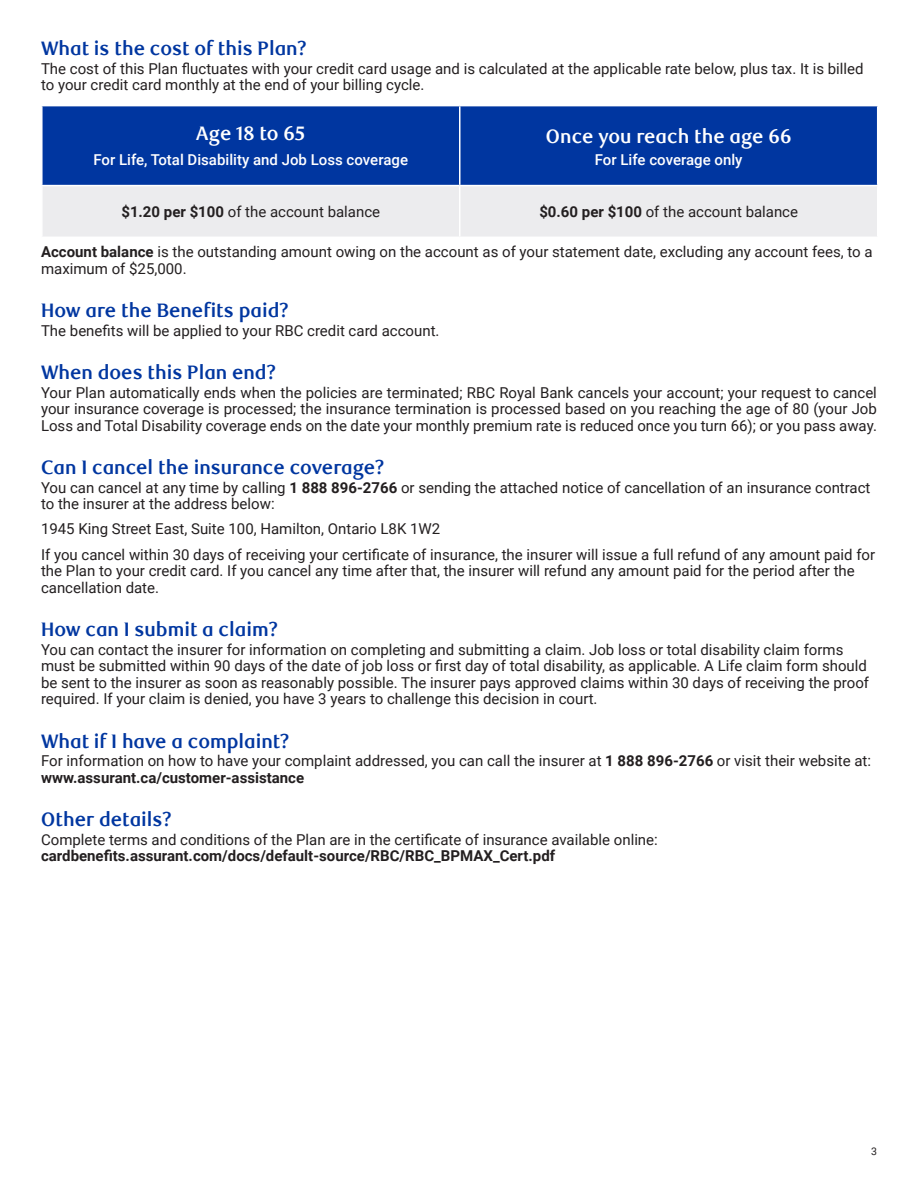
<style>
.page{position:relative;width:918px;height:1188px;background:#fff}
.page>*{position:absolute;margin:0;border:0;box-sizing:border-box;transform-origin:0 0}
.Main_Copy_-_Blue_Hea{font:700 19.5px "RBC Display";color:#0036a0}
.Main_Copy_-_Blue_Hea-2{font:700 19.5px "RBC Display";color:#fff}
.t1{font:15px/16.5px "Roboto";color:#231f20}
.t2{font:500 15px "Roboto";color:#fff}
.t3{font:10.5px "Roboto";color:#231f20}
.s1{font-weight:700}
</style>
<div class="page">
<div style="left:43px;top:106px;width:834px;height:79px;background:#0036a0"></div>
<div style="left:43px;top:186px;width:834px;height:51px;background:#ececee"></div>
<hr style="left:459px;top:106px;width:1px;height:79px;background:#fff">
<hr style="left:459px;top:186px;width:1px;height:51px;background:#fff">
<p class="Main_Copy_-_Blue_Hea" style="left:41px;top:37px;width:267px">What is the cost of this Plan?</p>
<p class="t1" style="left:41px;top:60px;width:824px">The cost of this Plan fluctuates with your credit card usage and is calculated at the applicable rate below, plus tax. It is billed to your credit card monthly at the end of your billing cycle.</p>
<p class="Main_Copy_-_Blue_Hea-2" style="left:196px;top:122px;width:111px">Age 18 to 65</p>
<p class="t2" style="left:93px;top:149px;width:316px">For Life, Total Disability and Job Loss coverage</p>
<p class="Main_Copy_-_Blue_Hea-2" style="left:546px;top:125px;width:247px">Once you reach the age 66</p>
<p class="t2" style="left:595px;top:149px;width:149px">For Life coverage only</p>
<p class="t1" style="left:121px;top:203px;width:260px"><span class="s1">$1.20 per $100</span> of the account balance</p>
<p class="t1" style="left:539px;top:203px;width:260px"><span class="s1">$0.60 per $100</span> of the account balance</p>
<p class="t1" style="left:41px;top:243px;width:833px"><span class="s1">Account balance</span> is the outstanding amount owing on the account as of your statement date, excluding any account fees, to a maximum of $25,000.</p>
<p class="Main_Copy_-_Blue_Hea" style="left:41px;top:299px;width:249px">How are the Benefits paid?</p>
<p class="t1" style="left:41px;top:322px;width:400px">The benefits will be applied to your RBC credit card account.</p>
<p class="Main_Copy_-_Blue_Hea" style="left:41px;top:361px;width:237px">When does this Plan end?</p>
<p class="t1" style="left:41px;top:384px;width:837px;text-align:justify">Your Plan automatically ends when the policies are terminated; RBC Royal Bank cancels your account; your request to cancel your insurance coverage is processed; the insurance termination is processed based on you reaching the age of 80 (your Job Loss and Total Disability coverage ends on the date your monthly premium rate is reduced once you turn 66); or you pass away.</p>
<p class="Main_Copy_-_Blue_Hea" style="left:41px;top:456px;width:345px">Can I cancel the insurance coverage?</p>
<p class="t1" style="left:41px;top:479px;width:831px">You can cancel at any time by calling <span class="s1">1 888 896-2766</span> or sending the attached notice of cancellation of an insurance contract to the insurer at the address below:</p>
<p class="t1" style="left:41px;top:520px;width:401px">1945 King Street East, Suite 100, Hamilton, Ontario L8K 1W2</p>
<p class="t1" style="left:41px;top:545px;width:836px">If you cancel within 30 days of receiving your certificate of insurance, the insurer will issue a full refund of any amount paid for the Plan to your credit card. If you cancel any time after that, the insurer will refund any amount paid for the period after the cancellation date.</p>
<p class="Main_Copy_-_Blue_Hea" style="left:41px;top:618px;width:239px">How can I submit a claim?</p>
<p class="t1" style="left:41px;top:641px;width:830px">You can contact the insurer for information on completing and submitting a claim. Job loss or total disability claim forms must be submitted within 90 days of the date of job loss or first day of total disability, as applicable. A Life claim form should be sent to the insurer as soon as reasonably possible. The insurer pays approved claims within 30 days of receiving the proof required. If your claim is denied, you have 3 years to challenge this decision in court.</p>
<p class="Main_Copy_-_Blue_Hea" style="left:41px;top:729px;width:250px">What if I have a complaint?</p>
<p class="t1" style="left:41px;top:752px;width:832px">For information on how to have your complaint addressed, you can call the insurer at <span class="s1">1 888 896-2766</span> or visit their website at: <span class="s1">www.assurant.ca/customer-assistance</span></p>
<p class="Main_Copy_-_Blue_Hea" style="left:41px;top:808px;width:132px">Other details?</p>
<p class="t1" style="left:41px;top:831px;width:618px">Complete terms and conditions of the Plan are in the certificate of insurance available online: <span class="s1">cardbenefits.assurant.com/docs/default-source/RBC/RBC_BPMAX_Cert.pdf</span></p>
<p class="t3" style="left:871px;top:1144px;width:7px">3</p>
</div>
